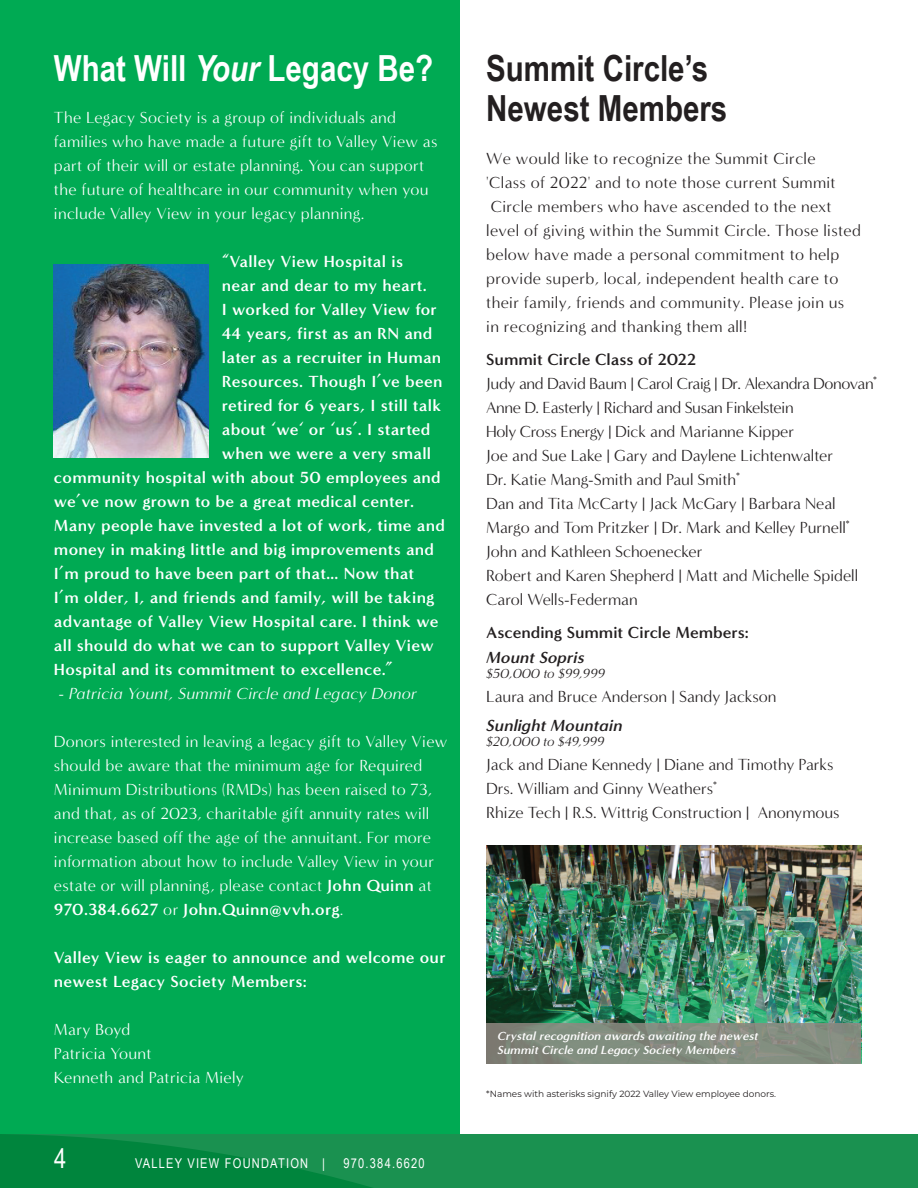
<style>
.page{position:relative;width:918px;height:1188px;background:#fff}
.page>*{position:absolute;margin:0;border:0;box-sizing:border-box;transform-origin:0 0}
.t1{font:700 36px/40.5px "Arial Narrow";color:#231f20}
.t2{font:700 36px "Arial Narrow";color:#fff}
.t3{font:27px "Arial Narrow";color:#fff}
.t4{font:700 16.5px/24px "Minerva Modern";letter-spacing:.02em;color:#fff}
.t5{font:16.5px/24px "Minerva Modern";letter-spacing:.02em;color:#fff}
.t6{font:16.5px/24px "Minerva Modern";color:#231f20}
.t7{font:16.5px/24px "Minerva Modern";letter-spacing:.02em;color:#231f20}
.t8{font:italic 16.5px "Minerva Modern";letter-spacing:.02em;color:#fff}
.t9{font:700 16.5px "Minerva Modern";color:#231f20}
.t10{font:italic 700 16.5px "Minerva Modern";color:#231f20}
.t11{font:13.5px "Arial Narrow";letter-spacing:.09em;color:#fff}
.t12{font:italic 13.5px "Minerva Modern";color:#231f20}
.t13{font:italic 700 12px/14.4px "Minerva Modern";color:#fff}
.t14{font:9px "Montserrat";color:#231f20}
.s1{font-style:italic}
.s2{font-weight:700}
</style>
<div class="page">
<div style="left:0;top:1134px;width:918px;height:54px;background:#1a9150"></div>
<div style="left:0;top:0;width:459px;height:1134px;background:#00aa53"></div>
<img style="left:54px;top:264px;width:154px;height:194px">
<img style="left:486px;top:845px;width:375px;height:178px">
<svg style="left:486px;top:1023px;width:375px;height:40px;fill:#818e7f"></svg>
<svg style="left:0;top:1134px;width:373px;height:54px"></svg>
<h1 class="t2" style="left:54px;top:41px;width:381px">What Will <span class="s1">Your</span> Legacy Be?</h1>
<p class="t5" style="left:54px;top:106px;width:385px">The Legacy Society is a group of individuals and families who have made a future gift to Valley View as part of their will or estate planning. You can support the future of healthcare in our community when you include Valley View in your legacy planning.</p>
<p class="t4" style="left:222px;top:249px;width:183px">“Valley View Hospital is</p>
<p class="t4" style="left:222px;top:273px;width:206px">near and dear to my heart.</p>
<p class="t4" style="left:222px;top:297px;width:217px">I worked for Valley View for</p>
<p class="t4" style="left:222px;top:321px;width:212px">44 years, first as an RN and</p>
<p class="t4" style="left:222px;top:345px;width:221px">later as a recruiter in Human</p>
<p class="t4" style="left:222px;top:369px;width:222px">Resources. Though I’ve been</p>
<p class="t4" style="left:222px;top:393px;width:221px">retired for 6 years, I still talk</p>
<p class="t4" style="left:222px;top:417px;width:210px">about ‘we‘ or ‘us’. I started</p>
<p class="t4" style="left:222px;top:441px;width:211px">when we were a very small</p>
<p class="t4" style="left:54px;top:465px;width:388px">community hospital with about 50 employees and</p>
<p class="t4" style="left:54px;top:489px;width:362px">we’ve now grown to be a great medical center.</p>
<p class="t4" style="left:54px;top:513px;width:393px">Many people have invested a lot of work, time and</p>
<p class="t4" style="left:54px;top:537px;width:382px">money in making little and big improvements and</p>
<p class="t4" style="left:54px;top:561px;width:362px">I’m proud to have been part of that… Now that</p>
<p class="t4" style="left:54px;top:585px;width:382px">I’m older, I, and friends and family, will be taking</p>
<p class="t4" style="left:54px;top:609px;width:386px">advantage of Valley View Hospital care. I think we</p>
<p class="t4" style="left:54px;top:633px;width:381px">all should do what we can to support Valley View</p>
<p class="t4" style="left:54px;top:657px;width:341px">Hospital and its commitment to excellence.”</p>
<p class="t8" style="left:58px;top:684px;width:360px">- Patricia Yount, Summit Circle and Legacy Donor</p>
<p class="t5" style="left:54px;top:730px;width:395px">Donors interested in leaving a legacy gift to Valley View should be aware that the minimum age for Required Minimum Distributions (RMDs) has been raised to 73, and that, as of 2023, charitable gift annuity rates will increase based off the age of the annuitant. For more information about how to include Valley View in your estate or will planning, please contact <span class="s2">John Quinn</span> at <span class="s2">970.384.6627</span> or <span class="s2">John.Quinn@vvh.org</span>.</p>
<p class="t4" style="left:54px;top:945px;width:393px">Valley View is eager to announce and welcome our newest Legacy Society Members:</p>
<p class="t5" style="left:54px;top:1018px;width:192px">Mary Boyd<br>Patricia Yount<br>Kenneth and Patricia Miely</p>
<h2 class="t3" style="left:54px;top:1138px;width:14px">4</h2>
<p class="t11" style="left:135px;top:1153px;width:192px">VALLEY VIEW FOUNDATION |</p>
<p class="t11" style="left:344px;top:1153px;width:83px">970.384.6620</p>
<h1 class="t1" style="left:486px;top:46px;width:243px">Summit Circle’s<br>Newest Members</h1>
<p class="t7" style="left:486px;top:147px;width:376px">We would like to recognize the Summit Circle<br>'Class of 2022' and to note those current Summit Circle members who have ascended to the next level of giving within the Summit Circle. Those listed below have made a personal commitment to help provide superb, local, independent health care to their family, friends and community. Please join us in recognizing and thanking them all!</p>
<p class="t6" style="left:486px;top:348px;width:392px"><span class="s2">Summit Circle Class of 2022<br></span>Judy and David Baum | Carol Craig | Dr. Alexandra Donovan<sup>* </sup>Anne D. Easterly | Richard and Susan Finkelstein<br>Holy Cross Energy | Dick and Marianne Kipper<br>Joe and Sue Lake | Gary and Daylene Lichtenwalter<br>Dr. Katie Mang-Smith and Paul Smith<sup>*<br></sup>Dan and Tita McCarty | Jack McGary | Barbara Neal Margo and Tom Pritzker | Dr. Mark and Kelley Purnell<sup>* </sup>John and Kathleen Schoenecker<br>Robert and Karen Shepherd | Matt and Michelle Spidell Carol Wells-Federman</p>
<p class="t9" style="left:486px;top:623px;width:264px">Ascending Summit Circle Members:</p>
<p class="t10" style="left:486px;top:648px;width:100px">Mount Sopris</p>
<p class="t12" style="left:486px;top:666px;width:120px">$50,000 to $99,999</p>
<p class="t6" style="left:486px;top:685px;width:292px">Laura and Bruce Anderson | Sandy Jackson</p>
<p class="t10" style="left:486px;top:716px;width:138px">Sunlight Mountain</p>
<p class="t12" style="left:486px;top:734px;width:120px">$20,000 to $49,999</p>
<p class="t6" style="left:486px;top:753px;width:355px">Jack and Diane Kennedy | Diane and Timothy Parks<br>Drs. William and Ginny Weathers<sup>*<br></sup>Rhize Tech | R.S. Wittrig Construction | Anonymous</p>
<p class="t13" style="left:497px;top:1028px;width:262px">Crystal recognition awards awaiting the newest<br>Summit Circle and Legacy Society Members</p>
<p class="t14" style="left:486px;top:1088px;width:291px">*Names with asterisks signify 2022 Valley View employee donors.</p>
</div>
